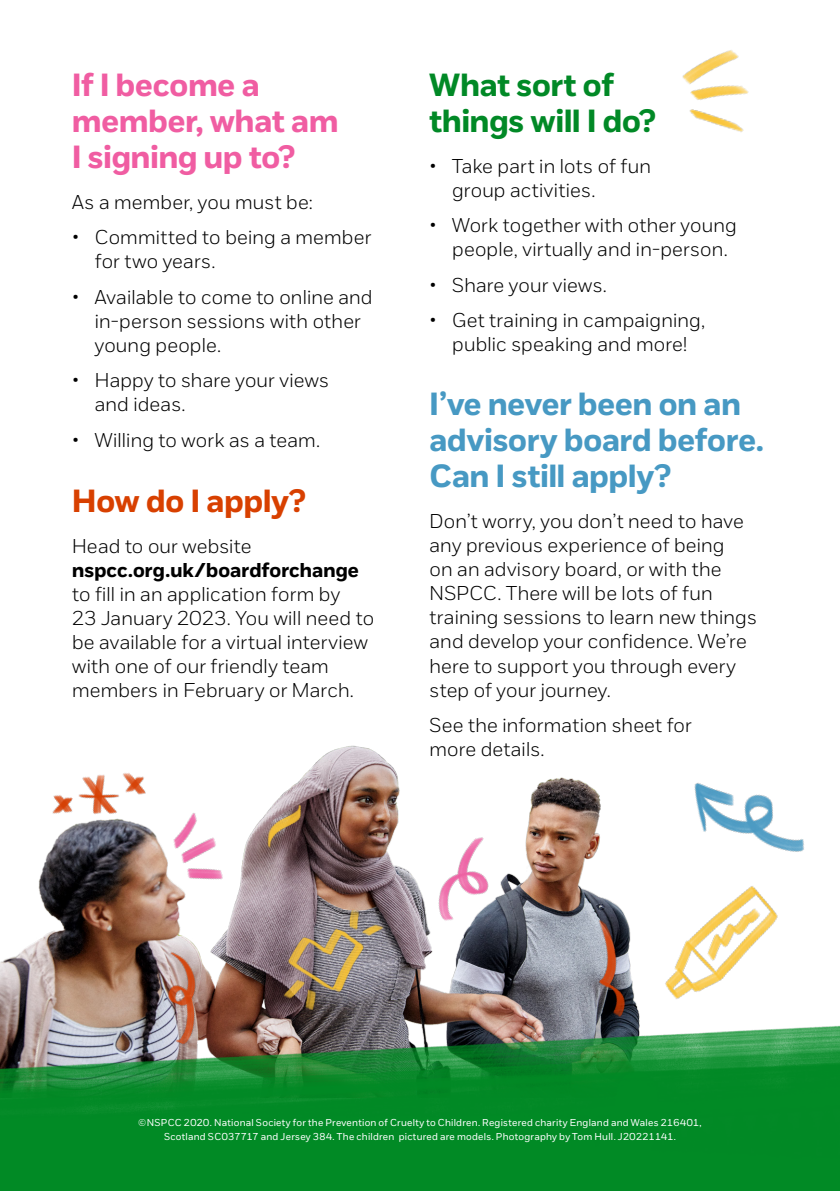
<style>
.page{position:relative;width:840px;height:1191px;background:#fff}
.page>*{position:absolute;margin:0;border:0;box-sizing:border-box;transform-origin:0 0}
.t1{font:700 32px/36px "NSPCC";color:#4799c3}
.t2{font:700 32px/36px "NSPCC";color:#f05da2}
.t3{font:700 32px/36px "NSPCC";color:#018926}
.t4{font:700 32px "NSPCC";color:#d84000}
.t5{font:300 20px/24px "NSPCC";letter-spacing:.01em;color:#000}
.t6{font:700 20px "NSPCC";letter-spacing:.01em;color:#000}
.t7{font:10px/14px "NSPCC";letter-spacing:.03em;color:#fff;text-align:center}
.s1{font-size:22px}
</style>
<div class="page">
<img style="left:38px;top:745px;width:584px;height:192px">
<img style="left:163px;top:805px;width:72px;height:90px">
<img style="left:38px;top:745px;width:122px;height:106px">
<img style="left:269px;top:902px;width:127px;height:35px">
<img style="left:414px;top:831px;width:102px;height:97px">
<img style="left:252px;top:799px;width:62px;height:54px">
<img style="left:561px;top:910px;width:70px;height:27px">
<img style="left:682px;top:50px;width:67px;height:82px">
<img style="left:694px;top:783px;width:110px;height:69px">
<img style="left:692px;top:886px;width:86px;height:51px">
<img style="left:0;top:937px;width:839px;height:254px">
<h1 class="t2" style="left:72px;top:67px;width:267px">If I become a member, what am<br>I signing up to?</h1>
<p class="t5" style="left:72px;top:190px;width:242px">As a member, you must be:</p>
<p class="t5" style="left:95px;top:225px;width:278px;text-indent:-23px"><span class="s1">•</span> Committed to being a member for two years.</p>
<p class="t5" style="left:95px;top:285px;width:279px;text-indent:-23px"><span class="s1">•</span> Available to come to online and in-person sessions with other young people.</p>
<p class="t5" style="left:95px;top:368px;width:236px;text-indent:-23px"><span class="s1">•</span> Happy to share your views and ideas.</p>
<p class="t5" style="left:72px;top:427px;width:249px"><span class="s1">•</span> Willing to work as a team.</p>
<h1 class="t4" style="left:72px;top:481px;width:235px">How do I apply?</h1>
<p class="t5" style="left:72px;top:534px;width:181px">Head to our website</p>
<p class="t6" style="left:72px;top:558px;width:288px">nspcc.org.uk/boardforchange</p>
<p class="t5" style="left:72px;top:582px;width:303px">to fill in an application form by<br>23 January 2023. You will need to be available for a virtual interview with one of our friendly team members in February or March.</p>
<h1 class="t3" style="left:429px;top:67px;width:227px">What sort of things will I do?</h1>
<p class="t5" style="left:452px;top:154px;width:200px;text-indent:-23px"><span class="s1">•</span> Take part in lots of fun group activities.</p>
<p class="t5" style="left:452px;top:213px;width:286px;text-indent:-23px"><span class="s1">•</span> Work together with other young people, virtually and in-person.</p>
<p class="t5" style="left:429px;top:273px;width:179px"><span class="s1">•</span> Share your views.</p>
<p class="t5" style="left:429px;top:308px;width:277px;text-align:center"><span class="s1">•</span> Get training in campaigning, public speaking and more!</p>
<h1 class="t1" style="left:429px;top:386px;width:335px">I’ve never been on an advisory board before.<br>Can I still apply?</h1>
<p class="t5" style="left:429px;top:509px;width:329px">Don’t worry, you don’t need to have any previous experience of being<br>on an advisory board, or with the<br>NSPCC. There will be lots of fun training sessions to learn new things and develop your confidence. We’re here to support you through every step of your journey.</p>
<p class="t5" style="left:429px;top:712px;width:263px">See the information sheet for more details.</p>
<p class="t7" style="left:138px;top:1115px;width:564px">©NSPCC 2020. National Society for the Prevention of Cruelty to Children. Registered charity England and Wales 216401,<br>Scotland SC037717 and Jersey 384. The children pictured are models. Photography by Tom Hull. J20221141.</p>
</div>
